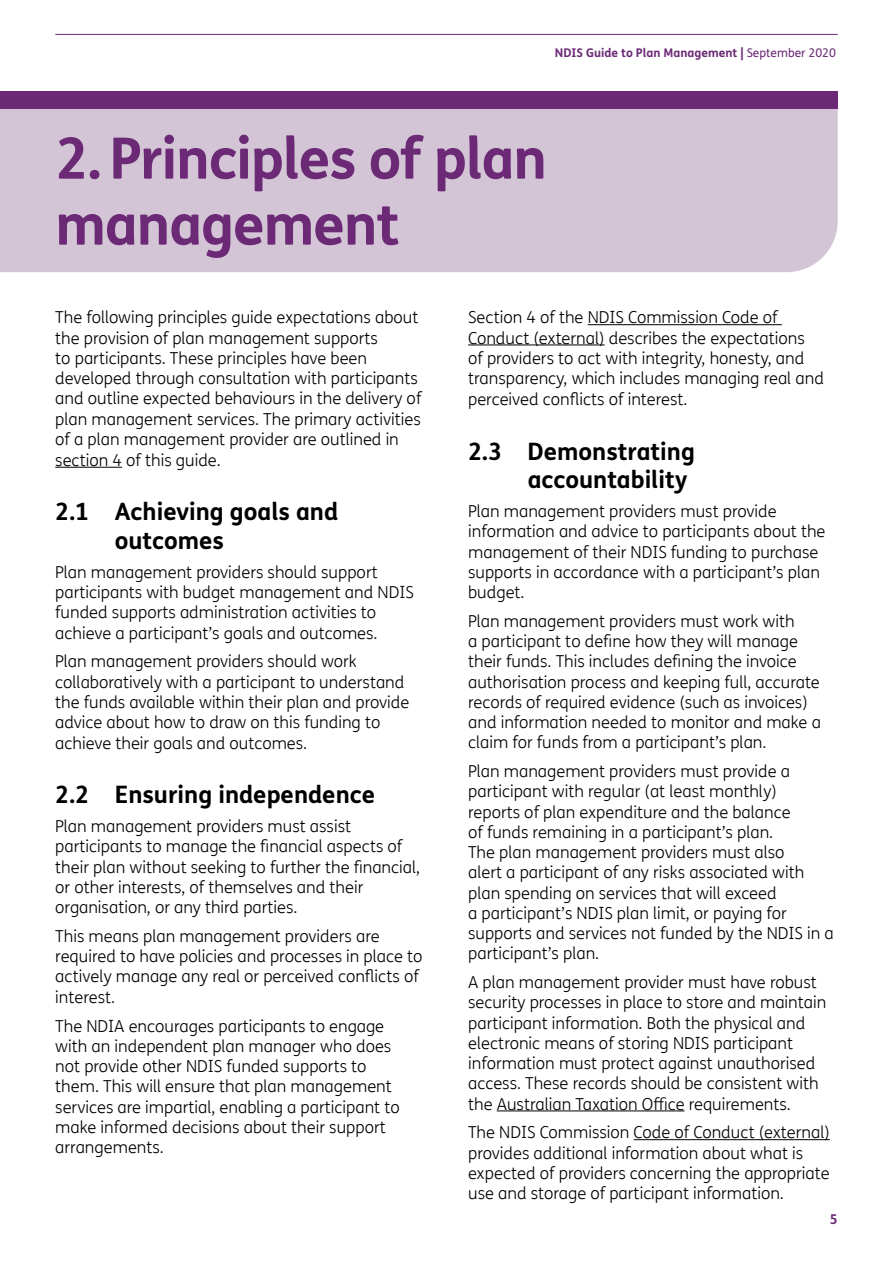
<style>
.page{position:relative;width:893px;height:1263px;background:#fff}
.page>*{position:absolute;margin:0;border:0;box-sizing:border-box;transform-origin:0 0}
.Section_Heading{font:700 57px/66px "FS Me Pro";letter-spacing:-.02em;color:#6b2976}
.Subheading_A{font:700 24px/28.8px "FS Me";color:#000}
.Body{font:300 16.5px/20.2px "FS Me Pro";color:#000}
.t1{font:700 13.5px "FS Me";color:#6b2976}
.t2{font:700 12px "FS Me";color:#6b2976}
.s1{font-weight:400}
</style>
<div class="page">
<hr style="left:55px;top:34px;width:783px;height:1px;background:#6b2976">
<div style="left:0;top:108px;width:838px;height:164px;background:#d3c5d6"></div>
<div style="left:0;top:91px;width:838px;height:17px;background:#6b2976"></div>
<hr style="left:55px;top:467px;width:67px;height:1px;background:#000">
<hr style="left:588px;top:324px;width:194px;height:1px;background:#000">
<hr style="left:468px;top:344px;width:137px;height:1px;background:#000">
<hr style="left:497px;top:1110px;width:188px;height:1px;background:#000">
<hr style="left:634px;top:1139px;width:196px;height:1px;background:#000">
<p class="t2" style="left:555px;top:45px;width:283px">NDIS Guide to Plan Management | <span class="s1">September 2020</span></p>
<h2 class="Section_Heading" style="left:55px;top:123px;width:493px">2. Principles of plan management</h2>
<p class="Body" style="left:55px;top:307px;width:368px">The following principles guide expectations about the provision of plan management supports<br>to participants. These principles have been developed through consultation with participants and outline expected behaviours in the delivery of plan management services. The primary activities of a plan management provider are outlined in section 4 of this guide.</p>
<h3 class="Subheading_A" style="left:115px;top:497px;width:225px;text-indent:-60px">2.1 Achieving goals and outcomes</h3>
<p class="Body" style="left:55px;top:561px;width:360px">Plan management providers should support participants with budget management and NDIS funded supports administration activities to achieve a participant’s goals and outcomes.</p>
<p class="Body" style="left:55px;top:651px;width:356px">Plan management providers should work collaboratively with a participant to understand the funds available within their plan and provide advice about how to draw on this funding to achieve their goals and outcomes.</p>
<h3 class="Subheading_A" style="left:55px;top:780px;width:321px">2.2 Ensuring independence</h3>
<p class="Body" style="left:55px;top:816px;width:366px">Plan management providers must assist participants to manage the financial aspects of their plan without seeking to further the financial, or other interests, of themselves and their organisation, or any third parties.</p>
<p class="Body" style="left:55px;top:926px;width:369px">This means plan management providers are required to have policies and processes in place to actively manage any real or perceived conflicts of interest.</p>
<p class="Body" style="left:55px;top:1015px;width:346px">The NDIA encourages participants to engage with an independent plan manager who does not provide other NDIS funded supports to them. This will ensure that plan management services are impartial, enabling a participant to make informed decisions about their support arrangements.</p>
<p class="Body" style="left:468px;top:307px;width:357px">Section 4 of the NDIS Commission Code of Conduct (external) describes the expectations<br>of providers to act with integrity, honesty, and transparency, which includes managing real and perceived conflicts of interest.</p>
<h3 class="Subheading_A" style="left:528px;top:437px;width:169px;text-indent:-60px">2.3 Demonstrating accountability</h3>
<p class="Body" style="left:468px;top:501px;width:359px">Plan management providers must provide information and advice to participants about the management of their NDIS funding to purchase supports in accordance with a participant’s plan budget.</p>
<p class="Body" style="left:468px;top:610px;width:354px">Plan management providers must work with<br>a participant to define how they will manage their funds. This includes defining the invoice authorisation process and keeping full, accurate records of required evidence (such as invoices) and information needed to monitor and make a claim for funds from a participant’s plan.</p>
<p class="Body" style="left:468px;top:761px;width:367px">Plan management providers must provide a participant with regular (at least monthly)<br>reports of plan expenditure and the balance<br>of funds remaining in a participant’s plan.<br>The plan management providers must also<br>alert a participant of any risks associated with plan spending on services that will exceed<br>a participant’s NDIS plan limit, or paying for supports and services not funded by the NDIS in a participant’s plan.</p>
<p class="Body" style="left:468px;top:972px;width:360px">A plan management provider must have robust security processes in place to store and maintain participant information. Both the physical and electronic means of storing NDIS participant information must protect against unauthorised access. These records should be consistent with the Australian Taxation Office requirements.</p>
<p class="Body" style="left:468px;top:1122px;width:363px">The NDIS Commission Code of Conduct (external) provides additional information about what is expected of providers concerning the appropriate use and storage of participant information.</p>
<p class="t1" style="left:830px;top:1210px;width:9px">5</p>
</div>
